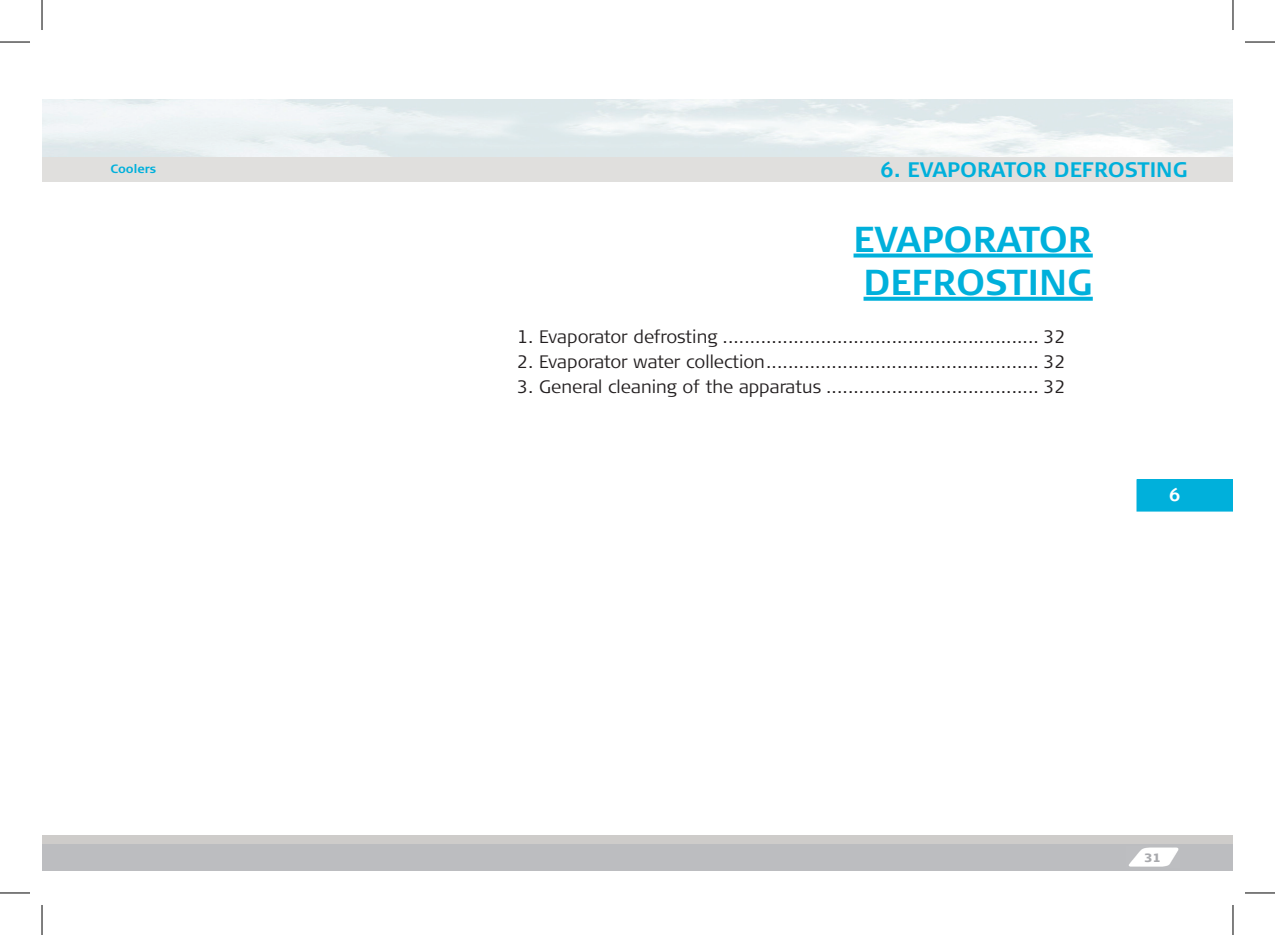
<style>
.page{position:relative;width:1275px;height:935px;background:#fff}
.page>*{position:absolute;margin:0;border:0;box-sizing:border-box;transform-origin:0 0}
.t1{font:700 36px/43.2px "Signa Column";color:#00b0db}
.t2{font:700 21px "Signa Column";color:#00b0db}
.t3{font:300 18px "Signa Column";color:#231f20}
.t4{font:700 18px "Signa Column";color:#fff}
.t5{font:700 12px "Signa Column";color:#00b0db}
.t6{font:900 12px "Signa Column";color:#a8a9ad}
</style>
<div class="page">
<div style="left:42px;top:843px;width:1191px;height:27px;background:#bcbdc0"></div>
<div style="left:42px;top:834px;width:1191px;height:9px;background:#ceccca"></div>
<div style="left:42px;top:100px;width:1191px;height:82px;background:#e0dfdd"></div>
<img style="left:42px;top:100px;width:1191px;height:56px">
<img style="left:1128px;top:847px;width:51px;height:20px">
<svg style="left:853px;top:253px;width:239px;height:4px"></svg>
<svg style="left:863px;top:297px;width:229px;height:4px"></svg>
<div style="left:1136px;top:479px;width:97px;height:32px;background:#00b0db"></div>
<hr style="left:0;top:42px;width:30px;height:1px;background:#000">
<hr style="left:1245px;top:42px;width:30px;height:1px;background:#000">
<hr style="left:0;top:892px;width:30px;height:1px;background:#000">
<hr style="left:1245px;top:892px;width:30px;height:1px;background:#000">
<hr style="left:42px;top:0;width:1px;height:30px;background:#000">
<hr style="left:42px;top:904px;width:1px;height:30px;background:#000">
<hr style="left:1232px;top:0;width:1px;height:30px;background:#000">
<hr style="left:1232px;top:904px;width:1px;height:30px;background:#000">
<p class="t5" style="left:111px;top:162px;width:47px">Coolers</p>
<p class="t2" style="left:880px;top:157px;width:309px">6. EVAPORATOR DEFROSTING</p>
<h1 class="t1" style="left:853px;top:217px;width:241px">EVAPORATOR<br>DEFROSTING</h1>
<p class="t3" style="left:517px;top:326px;width:549px">1. Evaporator defrosting .......................................................... 32</p>
<p class="t3" style="left:517px;top:351px;width:549px">2. Evaporator water collection .................................................. 32</p>
<p class="t3" style="left:517px;top:377px;width:549px">3. General cleaning of the apparatus ....................................... 32</p>
<p class="t4" style="left:1169px;top:483px;width:13px">6</p>
<p class="t6" style="left:1144px;top:850px;width:18px">31</p>
</div>
